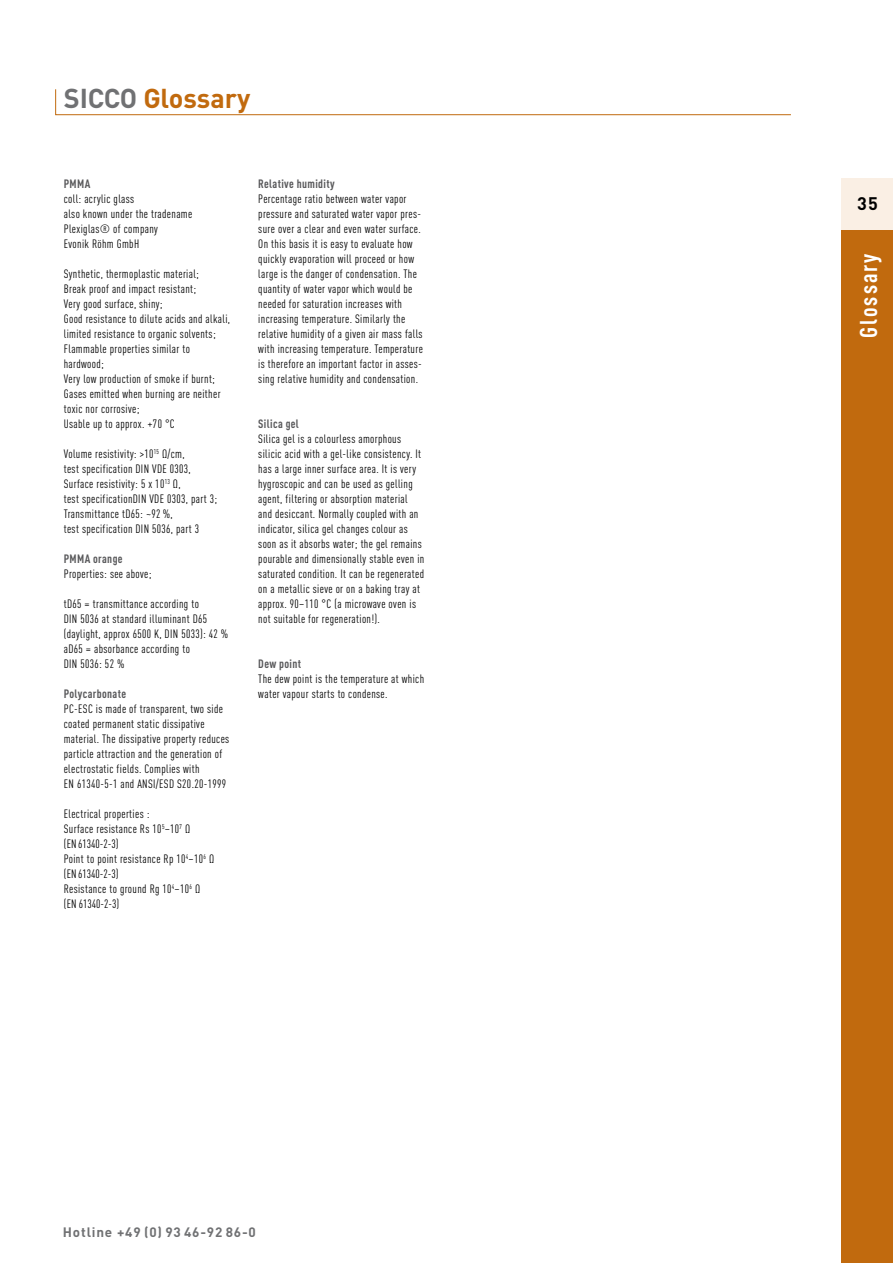
<style>
.page{position:relative;width:893px;height:1263px;background:#fff}
.page>*{position:absolute;margin:0;border:0;box-sizing:border-box;transform-origin:0 0}
.t1{font:700 27px "DIN Pro";color:#c16a0e}
.t2{font:700 condensed 24px "DIN Pro";letter-spacing:.08em;color:#fff}
.t3{font:700 18px "DIN Pro";color:#000}
.t4{font:700 13.5px "DIN Pro";letter-spacing:.06em;color:#707173}
.t5{font:condensed 12px/15px "DIN Pro";letter-spacing:.03em;color:#000}
.t6{font:700 condensed 12px "DIN Pro";letter-spacing:.03em;color:#58585a}
.s1{color:#707173}
</style>
<div class="page">
<div style="left:842px;top:230px;width:51px;height:1033px;background:#c16a0e"></div>
<div style="left:842px;top:179px;width:51px;height:51px;background:#faefe4"></div>
<svg style="left:55px;top:89px;width:736px;height:26px"></svg>
<h1 class="t1" style="left:64px;top:80px;width:188px"><span class="s1">SICCO</span> Glossary</h1>
<p class="t6" style="left:64px;top:176px;width:28px">PMMA</p>
<p class="t5" style="left:64px;top:191px;width:130px">coll: acrylic glass<br>also known under the tradename<br>Plexiglas® of company<br>Evonik Röhm GmbH</p>
<p class="t5" style="left:64px;top:266px;width:168px">Synthetic, thermoplastic material;<br>Break proof and impact resistant;<br>Very good surface, shiny;<br>Good resistance to dilute acids and alkali, limited resistance to organic solvents;<br>Flammable properties similar to hardwood;<br>Very low production of smoke if burnt;<br>Gases emitted when burning are neither toxic nor corrosive;<br>Usable up to approx. +70 °C</p>
<p class="t5" style="left:64px;top:446px;width:155px">Volume resistivity: &gt;10<sup>15</sup> Ω/cm,<br>test specification DIN VDE 0303, Surface resistivity: 5 x 10<sup>13</sup> Ω,<br>test specificationDIN VDE 0303, part 3; Transmittance tD65: ~92 %,<br>test specification DIN 5036, part 3</p>
<p class="t6" style="left:64px;top:551px;width:60px">PMMA orange</p>
<p class="t5" style="left:64px;top:566px;width:89px">Properties: see above;</p>
<p class="t5" style="left:64px;top:596px;width:166px">tD65 = transmittance according to<br>DIN 5036 at standard illuminant D65 (daylight, approx 6500 K, DIN 5033): 42 % aD65 = absorbance according to<br>DIN 5036: 52 %</p>
<p class="t6" style="left:64px;top:686px;width:64px">Polycarbonate</p>
<p class="t5" style="left:64px;top:701px;width:167px">PC-ESC is made of transparent, two side coated permanent static dissipative material. The dissipative property reduces particle attraction and the generation of electrostatic fields. Complies with<br>EN 61340-5-1 and ANSI/ESD S20.20-1999</p>
<p class="t5" style="left:64px;top:806px;width:152px">Electrical properties :<br>Surface resistance Rs 10<sup>5</sup>–10<sup>7</sup> Ω<br>(EN 61340-2-3)<br>Point to point resistance Rp 10<sup>4</sup>–10<sup>6</sup> Ω (EN 61340-2-3)<br>Resistance to ground Rg 10<sup>4</sup>–10<sup>6</sup> Ω (EN 61340-2-3)</p>
<p class="t6" style="left:258px;top:176px;width:78px">Relative humidity</p>
<p class="t5" style="left:258px;top:191px;width:166px">Percentage ratio between water vapor pressure and saturated water vapor pres&shy;sure over a clear and even water surface.<br>On this basis it is easy to evaluate how quickly evaporation will proceed or how large is the danger of condensation. The quantity of water vapor which would be needed for saturation increases with increasing temperature. Similarly the relative humidity of a given air mass falls with increasing temperature. Temperature is therefore an important factor in asses&shy;sing relative humidity and condensation.</p>
<p class="t6" style="left:258px;top:416px;width:42px">Silica gel</p>
<p class="t5" style="left:258px;top:431px;width:168px">Silica gel is a colourless amorphous silicic acid with a gel-like consistency. It has a large inner surface area. It is very hygroscopic and can be used as gelling agent, filtering or absorption material and desiccant. Normally coupled with an indicator, silica gel changes colour as soon as it absorbs water; the gel remains pourable and dimensionally stable even in saturated condition. It can be regenerated on a metallic sieve or on a baking tray at approx. 90–110 °C (a microwave oven is not suitable for regeneration!).</p>
<p class="t6" style="left:258px;top:656px;width:44px">Dew point</p>
<p class="t5" style="left:258px;top:671px;width:167px">The dew point is the temperature at which water vapour starts to condense.</p>
<p class="t4" style="left:63px;top:1222px;width:194px">Hotline +49 (0) 93 46-92 86-0</p>
<h3 class="t3" style="left:857px;top:191px;width:22px">35</h3>
<h2 class="t2" style="left:854px;top:338px;width:86px;rotate:-90deg">Glossary</h2>
</div>
